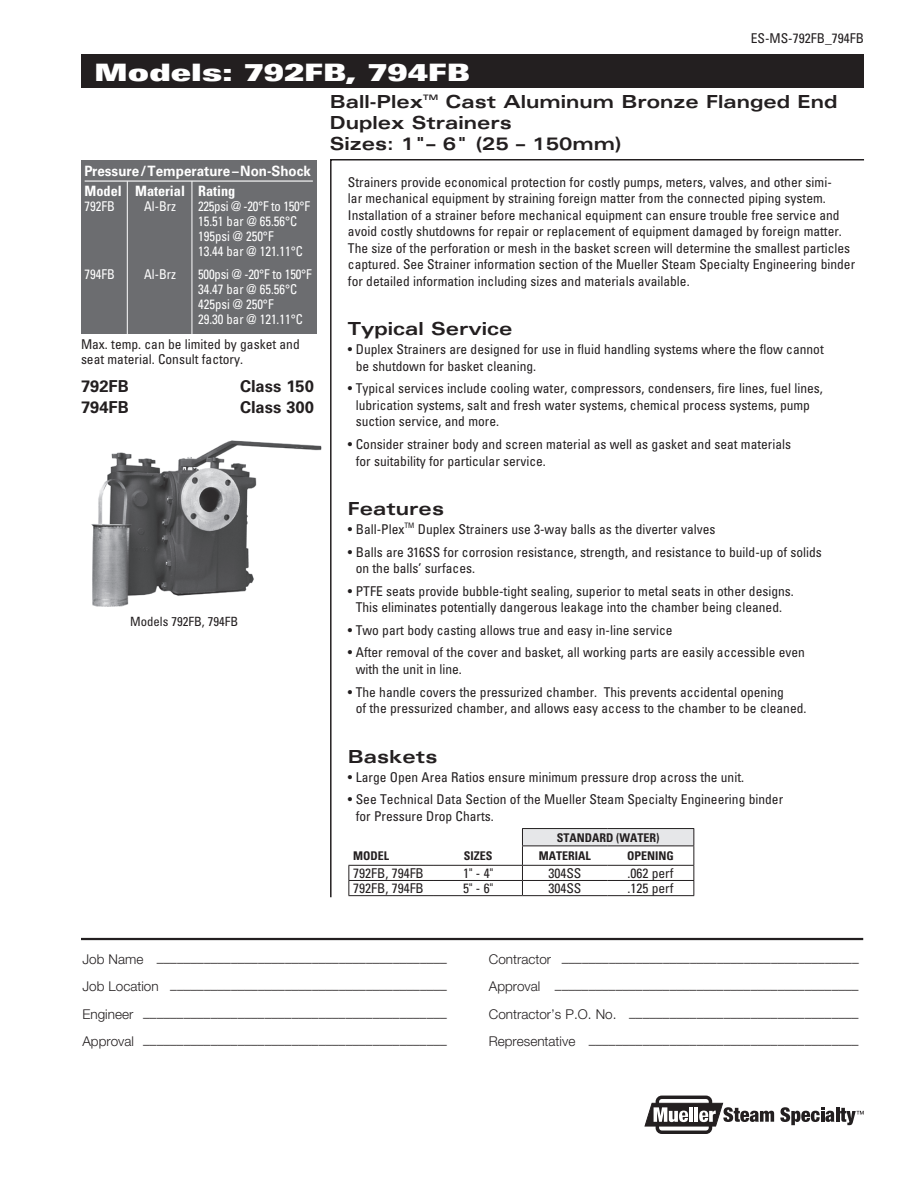
<style>
.page{position:relative;width:918px;height:1188px;background:#fff}
.page>*{position:absolute;margin:0;border:0;box-sizing:border-box;transform-origin:0 0}
.t1{font:24px "Univers LT Std X Black Ex";color:#fff}
.t2{font:700 expanded 18px/21px "Univers LT Std";color:#231f20}
.t3{font:700 16.5px "Univers LT Std";color:#231f20}
.t4{font:700 14.25px "Univers LT Std";color:#fff;scale:.94 1}
.t5{font:700 condensed 14.25px "Univers LT Std";color:#fff}
.t6{font:condensed 13.5px/16.5px "Univers LT Std";color:#231f20}
.t7{font:300 13.5px "Helvetica Neue LT Std";color:#231f20}
.t8{font:condensed 13.5px/15px "Univers LT Std";color:#fff;scale:.94 1}
.t9{font:condensed 12.75px "Univers LT Std";color:#231f20}
.t10{font:700 condensed 12px "Univers LT Std";color:#231f20}
.t11{font:700 expanded 7.5px "Univers LT Std";color:#231f20}
</style>
<div class="page">
<div style="left:81px;top:54px;width:783px;height:33px;background:#231f20"></div>
<svg style="left:330px;top:159px;width:535px;height:739px"></svg>
<img style="left:91px;top:440px;width:231px;height:167px">
<div style="left:81px;top:160px;width:235px;height:173px;background:#6c6d70"></div>
<hr style="left:85px;top:180px;width:228px;height:2px;background:#fff">
<hr style="left:127px;top:181px;width:1px;height:155px;background:#fff">
<hr style="left:192px;top:181px;width:1px;height:155px;background:#fff">
<svg style="left:780px;top:1107px;width:54px;height:18px"></svg>
<hr style="left:836px;top:1108px;width:3px;height:14px;background:#231f20">
<svg style="left:840px;top:1108px;width:24px;height:17px"></svg>
<div style="left:656px;top:1096px;width:56px;height:38px;border:3px solid #231f20;border-radius:4px"></div>
<svg style="left:645px;top:1103px;width:129px;height:23px"></svg>
<hr style="left:81px;top:938px;width:782px;height:2px;background:#231f20">
<div style="left:522px;top:829px;width:172px;height:17px;background:#e6e7e9"></div>
<hr style="left:522px;top:828px;width:85px;height:1px;background:#231f20">
<hr style="left:607px;top:828px;width:87px;height:1px;background:#231f20">
<hr style="left:522px;top:846px;width:85px;height:1px;background:#231f20">
<hr style="left:607px;top:846px;width:87px;height:1px;background:#231f20">
<hr style="left:348px;top:865px;width:86px;height:1px;background:#231f20">
<hr style="left:434px;top:865px;width:88px;height:1px;background:#231f20">
<hr style="left:522px;top:865px;width:85px;height:1px;background:#231f20">
<hr style="left:607px;top:865px;width:87px;height:1px;background:#231f20">
<hr style="left:348px;top:880px;width:86px;height:1px;background:#231f20">
<svg style="left:348px;top:866px;width:1px;height:29px"></svg>
<hr style="left:434px;top:880px;width:88px;height:1px;background:#231f20">
<hr style="left:522px;top:880px;width:85px;height:1px;background:#231f20">
<svg style="left:522px;top:829px;width:1px;height:66px"></svg>
<hr style="left:607px;top:880px;width:87px;height:1px;background:#231f20">
<svg style="left:693px;top:829px;width:1px;height:66px"></svg>
<hr style="left:348px;top:895px;width:86px;height:1px;background:#231f20">
<hr style="left:434px;top:895px;width:88px;height:1px;background:#231f20">
<hr style="left:522px;top:895px;width:85px;height:1px;background:#231f20">
<hr style="left:607px;top:895px;width:87px;height:1px;background:#231f20">
<h1 class="t1" style="left:94px;top:59px;width:377px">Models: 792FB, 794FB</h1>
<p class="t6" style="left:751px;top:29px;width:115px">ES-MS-792FB_794FB</p>
<p class="t4" style="left:85px;top:163px;width:242px">Pressure/Temperature –Non-Shock</p>
<p class="t5" style="left:85px;top:182px;width:152px">Model Material Rating</p>
<p class="t8" style="left:85px;top:198px;width:34px">792FB</p>
<p class="t8" style="left:144px;top:198px;width:35px">Al-Brz</p>
<p class="t8" style="left:198px;top:198px;width:120px">225psi @ -20°F to 150°F<br>15.51 bar @ 65.56°C<br>195psi @ 250°F<br>13.44 bar @ 121.11°C</p>
<p class="t8" style="left:85px;top:267px;width:34px">794FB</p>
<p class="t8" style="left:144px;top:267px;width:35px">Al-Brz</p>
<p class="t8" style="left:198px;top:267px;width:122px">500psi @ -20°F to 150°F<br>34.47 bar @ 65.56°C<br>425psi @ 250°F<br>29.30 bar @ 121.11°C</p>
<p class="t6" style="left:81px;top:337px;width:220px;line-height:15px">Max. temp. can be limited by gasket and seat material. Consult factory.</p>
<p class="t3" style="left:81px;top:376px;width:49px">792FB</p>
<p class="t3" style="left:240px;top:376px;width:75px">Class 150</p>
<p class="t3" style="left:81px;top:397px;width:49px">794FB</p>
<p class="t3" style="left:240px;top:397px;width:75px">Class 300</p>
<p class="t9" style="left:130px;top:613px;width:110px">Models 792FB, 794FB</p>
<h2 class="t2" style="left:330px;top:91px;width:509px;text-indent:116px">Cast Aluminum Bronze Flanged End<br>Duplex Strainers<br>Sizes: 1"– 6" (25 – 150mm)</h2>
<h2 class="t2" style="left:330px;top:91px;width:95px">Ball-Plex</h2>
<p class="t11" style="left:423px;top:93px;width:16px">TM</p>
<p class="t6" style="left:348px;top:173px;width:509px">Strainers provide economical protection for costly pumps, meters, valves, and other simi-<br>lar mechanical equipment by straining foreign matter from the connected piping system.<br>Installation of a strainer before mechanical equipment can ensure trouble free service and avoid costly shutdowns for repair or replacement of equipment damaged by foreign matter.<br>The size of the perforation or mesh in the basket screen will determine the smallest particles captured. See Strainer information section of the Mueller Steam Specialty Engineering binder for detailed information including sizes and materials available.</p>
<h2 class="t2" style="left:348px;top:318px;width:166px">Typical Service</h2>
<p class="t6" style="left:356px;top:341px;width:470px;text-indent:-8px">• Duplex Strainers are designed for use in fluid handling systems where the flow cannot be shutdown for basket cleaning.</p>
<p class="t6" style="left:356px;top:380px;width:469px;text-indent:-8px">• Typical services include cooling water, compressors, condensers, fire lines, fuel lines, lubrication systems, salt and fresh water systems, chemical process systems, pump suction service, and more.</p>
<p class="t6" style="left:356px;top:436px;width:437px;text-indent:-8px">• Consider strainer body and screen material as well as gasket and seat materials for suitability for particular service.</p>
<h2 class="t2" style="left:348px;top:498px;width:98px">Features</h2>
<p class="t6" style="left:348px;top:521px;width:369px">• Ball-Plex<sup>TM</sup> Duplex Strainers use 3-way balls as the diverter valves</p>
<p class="t6" style="left:356px;top:544px;width:468px;text-indent:-8px">• Balls are 316SS for corrosion resistance, strength, and resistance to build-up of solids on the balls’ surfaces.</p>
<p class="t6" style="left:348px;top:583px;width:447px;text-align:center">• PTFE seats provide bubble-tight sealing, superior to metal seats in other designs.<br>This eliminates potentially dangerous leakage into the chamber being cleaned.</p>
<p class="t6" style="left:348px;top:622px;width:326px">• Two part body casting allows true and easy in-line service</p>
<p class="t6" style="left:356px;top:644px;width:451px;text-indent:-8px">• After removal of the cover and basket, all working parts are easily accessible even with the unit in line.</p>
<p class="t6" style="left:356px;top:683px;width:452px;text-indent:-8px">• The handle covers the pressurized chamber. This prevents accidental opening<br>of the pressurized chamber, and allows easy access to the chamber to be cleaned.</p>
<h2 class="t2" style="left:348px;top:746px;width:91px">Baskets</h2>
<p class="t6" style="left:348px;top:769px;width:398px">• Large Open Area Ratios ensure minimum pressure drop across the unit.</p>
<p class="t6" style="left:356px;top:791px;width:429px;text-indent:-8px">• See Technical Data Section of the Mueller Steam Specialty Engineering binder for Pressure Drop Charts.</p>
<p class="t10" style="left:557px;top:830px;width:104px">STANDARD (WATER)</p>
<p class="t10" style="left:353px;top:848px;width:37px">MODEL</p>
<p class="t10" style="left:464px;top:848px;width:30px">SIZES</p>
<p class="t10" style="left:539px;top:848px;width:53px">MATERIAL</p>
<p class="t10" style="left:627px;top:848px;width:48px">OPENING</p>
<p class="t6" style="left:353px;top:865px;width:72px">792FB, 794FB</p>
<p class="t6" style="left:463px;top:865px;width:31px">1" - 4"</p>
<p class="t6" style="left:548px;top:865px;width:34px">304SS</p>
<p class="t6" style="left:628px;top:865px;width:48px">.062 perf</p>
<p class="t6" style="left:353px;top:880px;width:72px">792FB, 794FB</p>
<p class="t6" style="left:463px;top:880px;width:31px">5" - 6"</p>
<p class="t6" style="left:548px;top:880px;width:34px">304SS</p>
<p class="t6" style="left:628px;top:880px;width:48px">.125 perf</p>
<p class="t7" style="left:82px;top:954px;width:366px">Job Name –––––––––––––––––––––––––––––––––––––––––––</p>
<p class="t7" style="left:489px;top:954px;width:371px">Contractor ––––––––––––––––––––––––––––––––––––––––––––</p>
<p class="t7" style="left:82px;top:981px;width:366px">Job Location –––––––––––––––––––––––––––––––––––––––––</p>
<p class="t7" style="left:489px;top:981px;width:371px">Approval –––––––––––––––––––––––––––––––––––––––––––––</p>
<p class="t7" style="left:82px;top:1009px;width:366px">Engineer –––––––––––––––––––––––––––––––––––––––––––––</p>
<p class="t7" style="left:489px;top:1009px;width:371px">Contractor’s P.O. No. ––––––––––––––––––––––––––––––––––</p>
<p class="t7" style="left:82px;top:1036px;width:366px">Approval –––––––––––––––––––––––––––––––––––––––––––––</p>
<p class="t7" style="left:489px;top:1036px;width:371px">Representative ––––––––––––––––––––––––––––––––––––––––</p>
</div>
